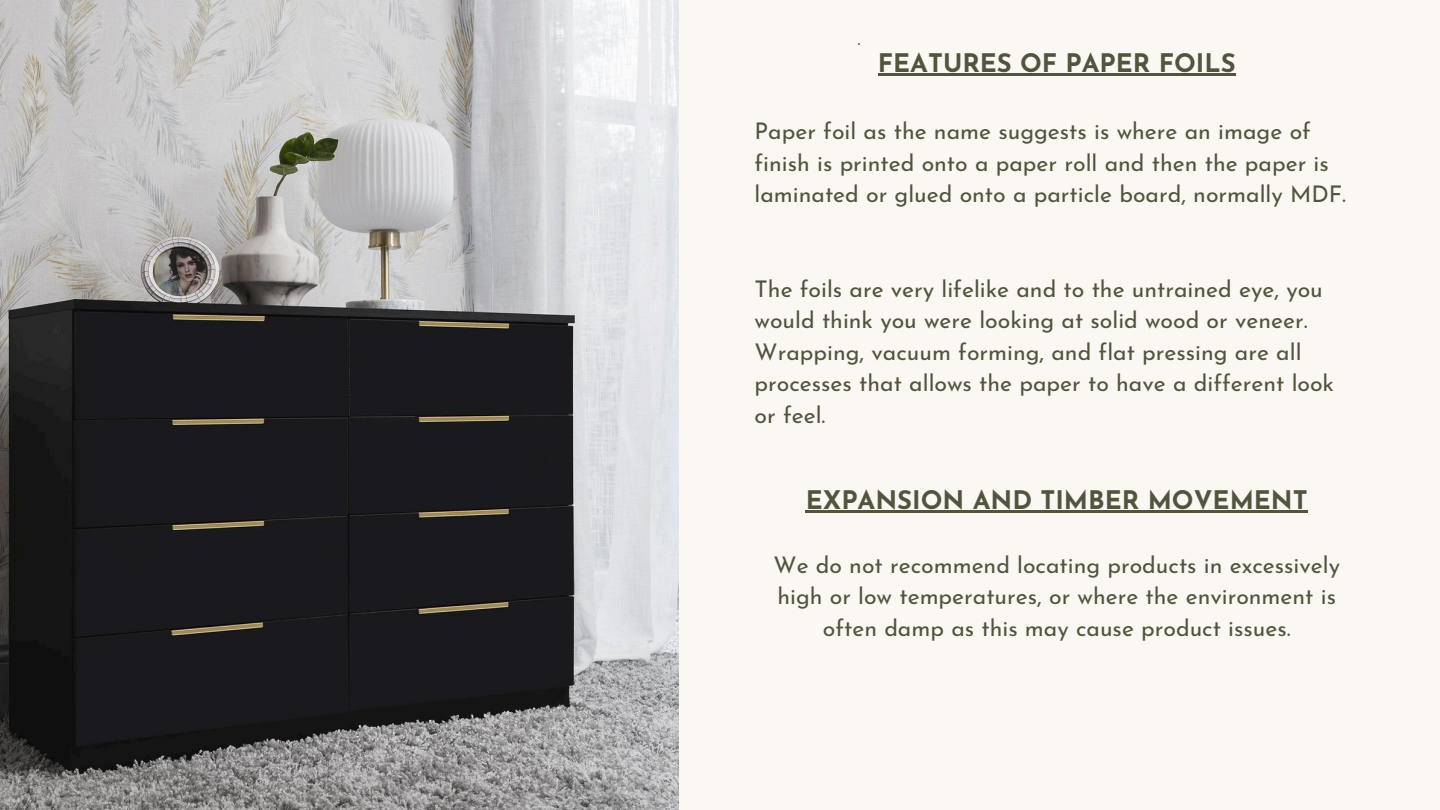
<style>
.page{position:relative;width:1440px;height:810px;background:#fbf8f4}
.page>*{position:absolute;margin:0;border:0;box-sizing:border-box;transform-origin:0 0}
.t1{font:300 29.9px "Josefin Sans";color:#52543f}
.t2{font:700 25.6px "Josefin Sans";color:#52543f}
.t3{font:23px/31.5px "Josefin Sans";color:#52543f}
</style>
<div class="page">
<img style="left:0;top:0;width:678px;height:810px">
<hr style="left:878px;top:73px;width:358px;height:2px;background:#52543f">
<hr style="left:806px;top:510px;width:502px;height:3px;background:#52543f">
<p class="t1" style="left:857px;top:22px;width:6px">.</p>
<h1 class="t2" style="left:878px;top:52px;width:359px">FEATURES OF PAPER FOILS</h1>
<p class="t3" style="left:755px;top:118px;width:593px">Paper foil as the name suggests is where an image of finish is printed onto a paper roll and then the paper is laminated or glued onto a particle board, normally MDF.</p>
<p class="t3" style="left:755px;top:275px;width:581px">The foils are very lifelike and to the untrained eye, you would think you were looking at solid wood or veneer.<br>Wrapping, vacuum forming, and flat pressing are all processes that allows the paper to have a different look or feel.</p>
<h1 class="t2" style="left:806px;top:490px;width:504px">EXPANSION AND TIMBER MOVEMENT</h1>
<p class="t3" style="left:774px;top:551px;width:568px;text-align:center">We do not recommend locating products in excessively high or low temperatures, or where the environment is often damp as this may cause product issues.</p>
</div>
